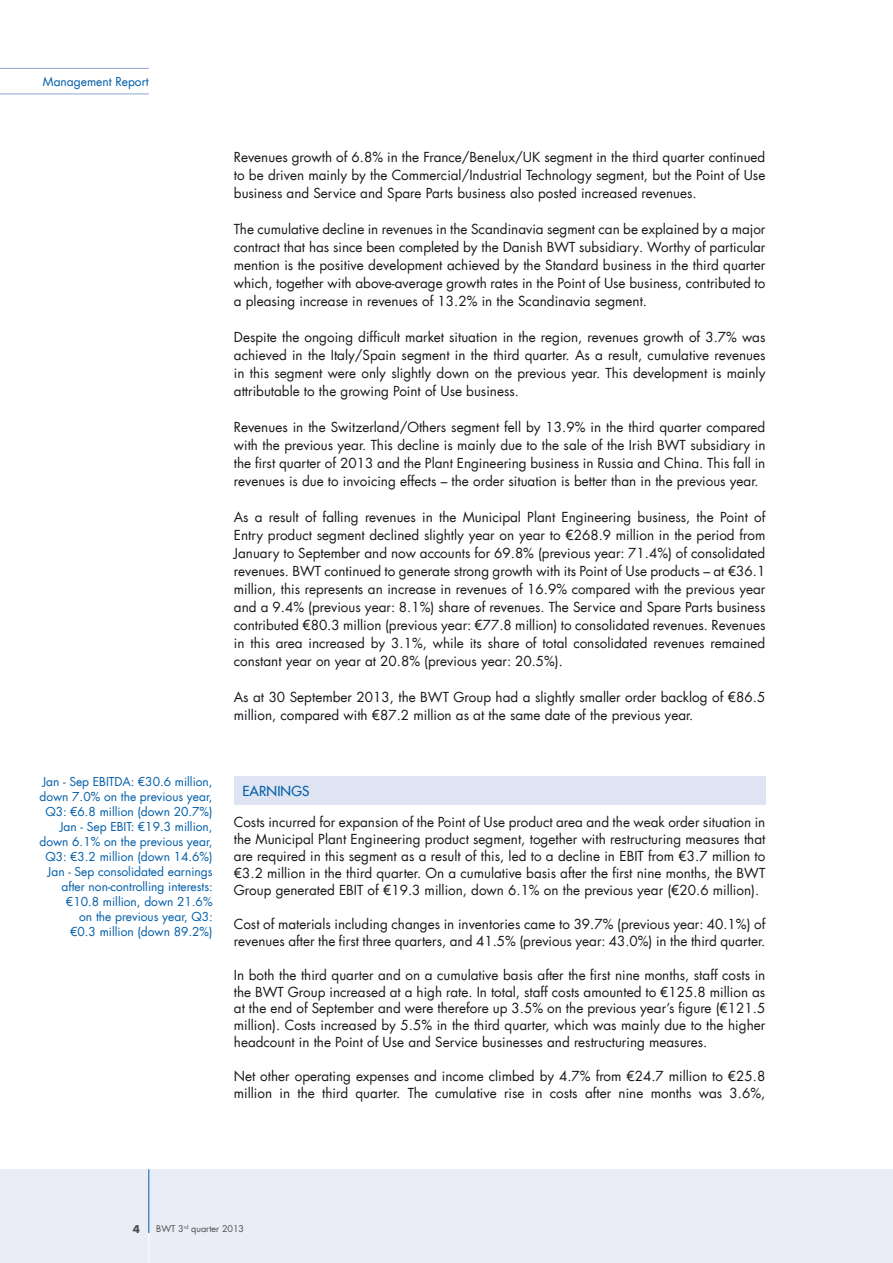
<style>
.page{position:relative;width:893px;height:1263px;background:#fff}
.page>*{position:absolute;margin:0;border:0;box-sizing:border-box;transform-origin:0 0}
.t1{font:13.5px/18px "Futura Com";color:#1a171c;text-align:justify}
.t2{font:500 13.5px "Futura Com";letter-spacing:.01em;color:#005da8}
.t3{font:12px/15px "Futura Com";color:#005da8;text-align:right}
.t4{font:700 10.5px "Futura Com";color:#4c4c4e}
.t5{font:9px "Futura Com";color:#4c4c4e}
</style>
<div class="page">
<div style="left:0;top:1169px;width:893px;height:94px;background:#eaedf6"></div>
<hr style="left:148px;top:1169px;width:1px;height:64px;background:#005da8">
<hr style="left:148px;top:1233px;width:1px;height:30px;background:#fff">
<hr style="left:0;top:68px;width:149px;height:1px;background:#8ca7d2">
<hr style="left:0;top:94px;width:149px;height:1px;background:#8ca7d2">
<div style="left:234px;top:776px;width:531px;height:29px;background:#dfe4f2"></div>
<p class="t3" style="left:43px;top:74px;width:107px">Management Report</p>
<p class="t1" style="left:234px;top:148px;width:533px">Revenues growth of 6.8% in the France/Benelux/UK segment in the third quarter continued to be driven mainly by the Commercial/Industrial Technology segment, but the Point of Use business and Service and Spare Parts business also posted increased revenues.</p>
<p class="t1" style="left:234px;top:220px;width:533px">The cumulative decline in revenues in the Scandinavia segment can be explained by a major contract that has since been completed by the Danish BWT subsidiary. Worthy of particular mention is the positive development achieved by the Standard business in the third quarter which, together with above-average growth rates in the Point of Use business, contributed to a pleasing increase in revenues of 13.2% in the Scandinavia segment.</p>
<p class="t1" style="left:234px;top:328px;width:533px">Despite the ongoing difficult market situation in the region, revenues growth of 3.7% was achieved in the Italy/Spain segment in the third quarter. As a result, cumulative revenues in this segment were only slightly down on the previous year. This development is mainly attributable to the growing Point of Use business.</p>
<p class="t1" style="left:234px;top:418px;width:533px">Revenues in the Switzerland/Others segment fell by 13.9% in the third quarter compared with the previous year. This decline is mainly due to the sale of the Irish BWT subsidiary in the first quarter of 2013 and the Plant Engineering business in Russia and China. This fall in revenues is due to invoicing effects – the order situation is better than in the previous year.</p>
<p class="t1" style="left:234px;top:508px;width:533px">As a result of falling revenues in the Municipal Plant Engineering business, the Point of Entry product segment declined slightly year on year to €268.9 million in the period from January to September and now accounts for 69.8% (previous year: 71.4%) of consolidated revenues. BWT continued to generate strong growth with its Point of Use products – at €36.1 million, this represents an increase in revenues of 16.9% compared with the previous year and a 9.4% (previous year: 8.1%) share of revenues. The Service and Spare Parts business contributed €80.3 million (previous year: €77.8 million) to consolidated revenues. Revenues in this area increased by 3.1%, while its share of total consolidated revenues remained constant year on year at 20.8% (previous year: 20.5%).</p>
<p class="t1" style="left:234px;top:688px;width:533px">As at 30 September 2013, the BWT Group had a slightly smaller order backlog of €86.5 million, compared with €87.2 million as at the same date of the previous year.</p>
<p class="t3" style="left:39px;top:774px;width:175px">Jan - Sep EBITDA: €30.6 million, down 7.0% on the previous year,<br>Q3: €6.8 million (down 20.7%)<br>Jan - Sep EBIT: €19.3 million, down 6.1% on the previous year,<br>Q3: €3.2 million (down 14.6%)<br>Jan - Sep consolidated earnings after non-controlling interests: €10.8 million, down 21.6%<br>on the previous year, Q3:<br>€0.3 million (down 89.2%)</p>
<p class="t2" style="left:242px;top:781px;width:66px">EARNINGS</p>
<p class="t1" style="left:234px;top:813px;width:533px;line-height:17px">Costs incurred for expansion of the Point of Use product area and the weak order situation in the Municipal Plant Engineering product segment, together with restructuring measures that are required in this segment as a result of this, led to a decline in EBIT from €3.7 million to €3.2 million in the third quarter. On a cumulative basis after the first nine months, the BWT Group generated EBIT of €19.3 million, down 6.1% on the previous year (€20.6 million).</p>
<p class="t1" style="left:234px;top:915px;width:533px;line-height:17px">Cost of materials including changes in inventories came to 39.7% (previous year: 40.1%) of revenues after the first three quarters, and 41.5% (previous year: 43.0%) in the third quarter.</p>
<p class="t1" style="left:234px;top:966px;width:533px;line-height:17px">In both the third quarter and on a cumulative basis after the first nine months, staff costs in the BWT Group increased at a high rate. In total, staff costs amounted to €125.8 million as at the end of September and were therefore up 3.5% on the previous year’s figure (€121.5 million). Costs increased by 5.5% in the third quarter, which was mainly due to the higher headcount in the Point of Use and Service businesses and restructuring measures.</p>
<p class="t1" style="left:234px;top:1068px;width:533px;line-height:17px">Net other operating expenses and income climbed by 4.7% from €24.7 million to €25.8 million in the third quarter. The cumulative rise in costs after nine months was 3.6%,</p>
<p class="t4" style="left:133px;top:1220px;width:9px">4</p>
<p class="t5" style="left:156px;top:1223px;width:89px">BWT 3<sup>rd</sup> quarter 2013</p>
</div>
